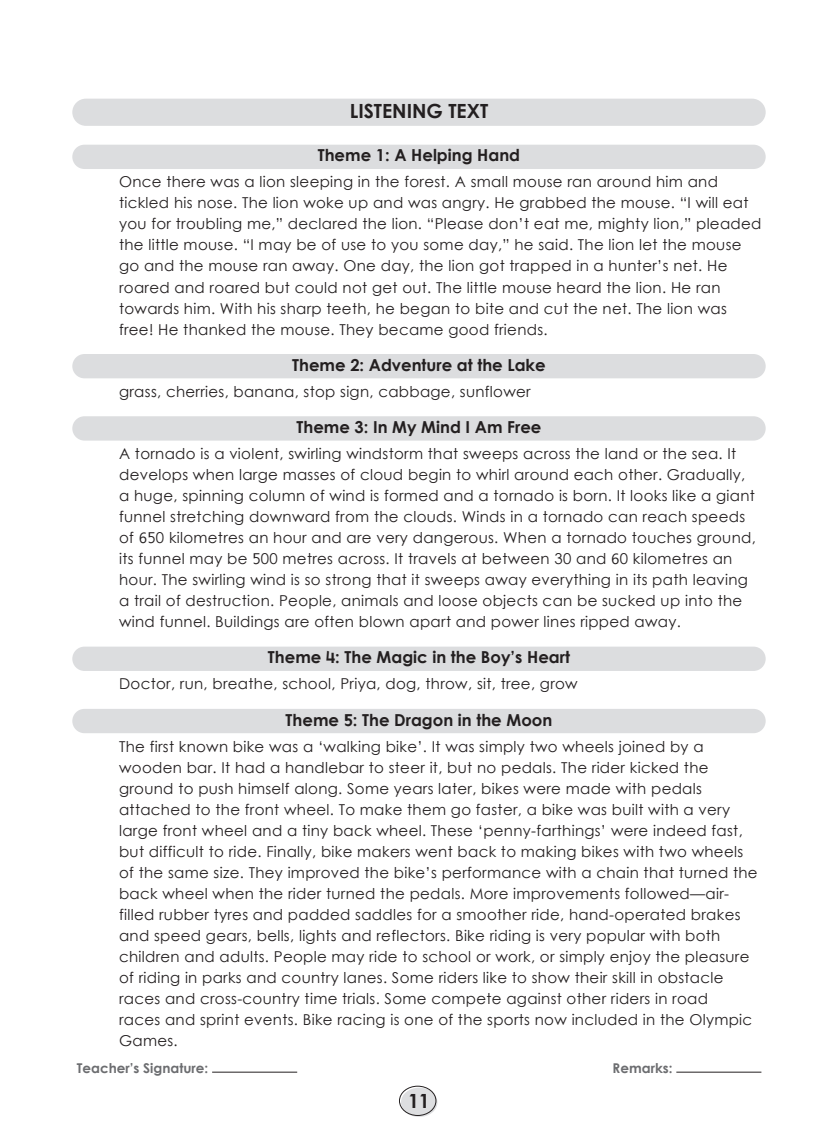
<style>
.page{position:relative;width:838px;height:1136px;background:#fff}
.page>*{position:absolute;margin:0;border:0;box-sizing:border-box;transform-origin:0 0}
.Center_heading{font:19.5px "Century Gothic Bold New";color:#231f20}
.Center_heading-2{font:16.5px "Century Gothic Bold New";color:#231f20}
.Sub_rubric{font:15px/21px "Century Gothic Regular New";letter-spacing:.02em;color:#231f20}
.t1{font:13.5px "Century Gothic Bold New";color:#6c6d70}
</style>
<div class="page">
<hr style="left:212px;top:1071px;width:85px;height:1px;background:#231f20">
<hr style="left:676px;top:1071px;width:85px;height:1px;background:#231f20">
<div style="left:401px;top:1087px;width:36px;height:29px;background:#dddee0;border-radius:50%"></div>
<div style="left:399px;top:1085px;width:37px;height:30px;border:1px solid #231f20;border-radius:50%"></div>
<div style="left:72px;top:99px;width:693px;height:27px;background:#dcdddf;border-radius:14px"></div>
<div style="left:72px;top:145px;width:693px;height:24px;background:#dcdddf;border-radius:12px"></div>
<div style="left:72px;top:354px;width:693px;height:24px;background:#dcdddf;border-radius:12px"></div>
<div style="left:72px;top:416px;width:693px;height:24px;background:#dcdddf;border-radius:12px"></div>
<div style="left:72px;top:646px;width:693px;height:25px;background:#dcdddf;border-radius:12px"></div>
<div style="left:72px;top:708px;width:693px;height:25px;background:#dcdddf;border-radius:12px"></div>
<p class="Center_heading" style="left:350px;top:96px;width:140px">LISTENING TEXT</p>
<p class="Center_heading-2" style="left:318px;top:143px;width:204px">Theme 1: A Helping Hand</p>
<p class="Sub_rubric" style="left:119px;top:171px;width:644px">Once there was a lion sleeping in the forest. A small mouse ran around him and tickled his nose. The lion woke up and was angry. He grabbed the mouse. “I will eat you for troubling me,” declared the lion. “Please don’t eat me, mighty lion,” pleaded the little mouse. “I may be of use to you some day,” he said. The lion let the mouse go and the mouse ran away. One day, the lion got trapped in a hunter’s net. He roared and roared but could not get out. The little mouse heard the lion. He ran towards him. With his sharp teeth, he began to bite and cut the net. The lion was free! He thanked the mouse. They became good friends.</p>
<p class="Center_heading-2" style="left:292px;top:352px;width:255px">Theme 2: Adventure at the Lake</p>
<p class="Sub_rubric" style="left:119px;top:380px;width:413px">grass, cherries, banana, stop sign, cabbage, sunflower</p>
<p class="Center_heading-2" style="left:296px;top:414px;width:246px">Theme 3: In My Mind I Am Free</p>
<p class="Sub_rubric" style="left:119px;top:443px;width:638px">A tornado is a violent, swirling windstorm that sweeps across the land or the sea. It develops when large masses of cloud begin to whirl around each other. Gradually, a huge, spinning column of wind is formed and a tornado is born. It looks like a giant funnel stretching downward from the clouds. Winds in a tornado can reach speeds of 650 kilometres an hour and are very dangerous. When a tornado touches ground, its funnel may be 500 metres across. It travels at between 30 and 60 kilometres an hour. The swirling wind is so strong that it sweeps away everything in its path leaving a trail of destruction. People, animals and loose objects can be sucked up into the wind funnel. Buildings are often blown apart and power lines ripped away.</p>
<p class="Center_heading-2" style="left:268px;top:644px;width:303px">Theme 4: The Magic in the Boy’s Heart</p>
<p class="Sub_rubric" style="left:119px;top:673px;width:460px">Doctor, run, breathe, school, Priya, dog, throw, sit, tree, grow</p>
<p class="Center_heading-2" style="left:286px;top:707px;width:268px">Theme 5: The Dragon in the Moon</p>
<p class="Sub_rubric" style="left:119px;top:735px;width:640px">The first known bike was a ‘walking bike’. It was simply two wheels joined by a wooden bar. It had a handlebar to steer it, but no pedals. The rider kicked the ground to push himself along. Some years later, bikes were made with pedals attached to the front wheel. To make them go faster, a bike was built with a very large front wheel and a tiny back wheel. These ‘penny-farthings’ were indeed fast, but difficult to ride. Finally, bike makers went back to making bikes with two wheels of the same size. They improved the bike’s performance with a chain that turned the back wheel when the rider turned the pedals. More improvements followed—air&shy;filled rubber tyres and padded saddles for a smoother ride, hand-operated brakes and speed gears, bells, lights and reflectors. Bike riding is very popular with both children and adults. People may ride to school or work, or simply enjoy the pleasure of riding in parks and country lanes. Some riders like to show their skill in obstacle races and cross-country time trials. Some compete against other riders in road<br>races and sprint events. Bike racing is one of the sports now included in the Olympic Games.</p>
<p class="t1" style="left:77px;top:1057px;width:133px">Teacher’s Signature:</p>
<p class="t1" style="left:612px;top:1057px;width:61px">Remarks:</p>
<h1 class="Center_heading" style="left:408px;top:1085px;width:23px">11</h1>
</div>
